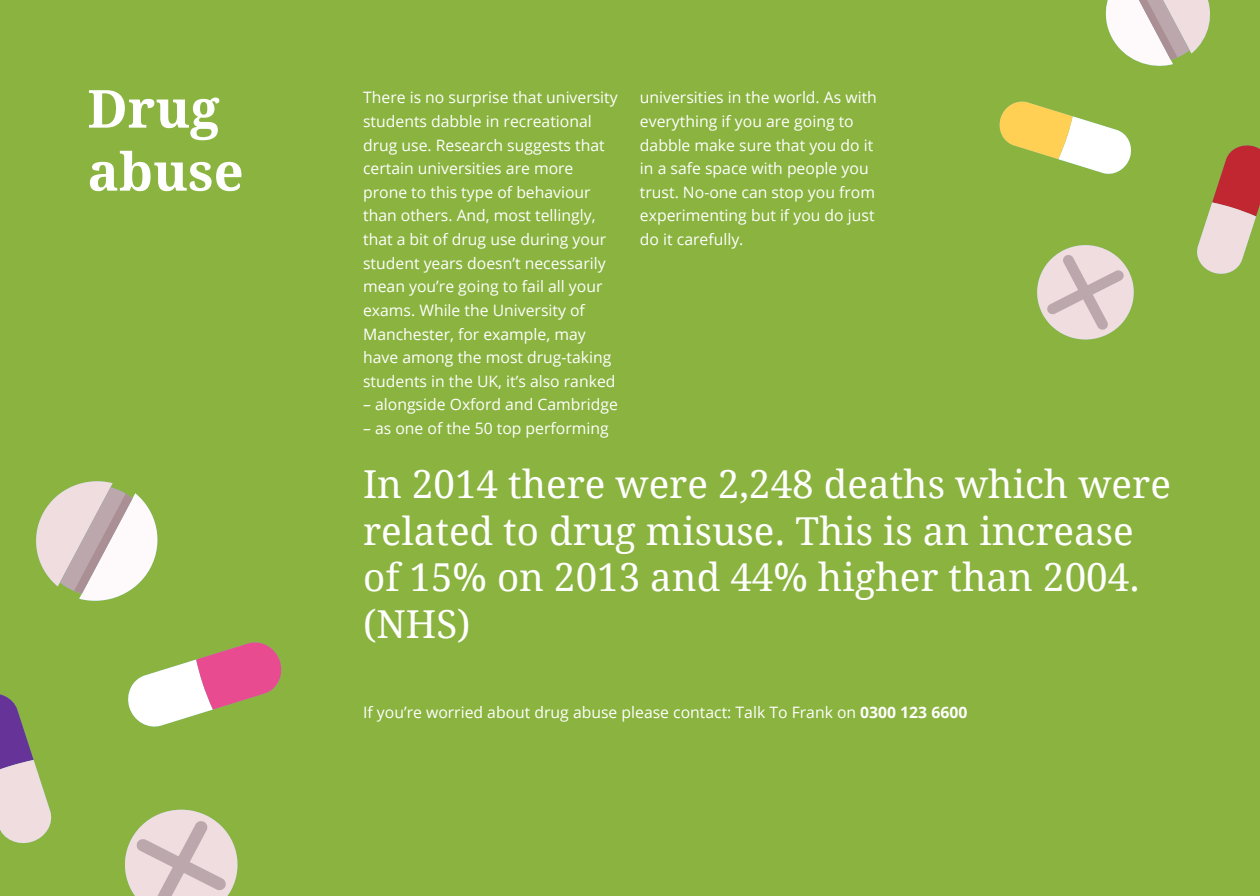
<style>
.page{position:relative;width:1260px;height:896px;background:#8ab33f}
.page>*{position:absolute;margin:0;border:0;box-sizing:border-box;transform-origin:0 0}
.t1{font:700 52.5px/63px "Droid Serif";color:#fff}
.t2{font:38.5px/46.4px "Droid Serif";color:#fff}
.t3{font:15.75px/23.6px "Open Sans";color:#fff}
.s1{font-weight:700}
</style>
<div class="page">
<svg style="left:999px;top:101px;width:132px;height:73px"></svg>
<svg style="left:1197px;top:145px;width:63px;height:129px"></svg>
<svg style="left:1037px;top:245px;width:97px;height:95px"></svg>
<svg style="left:1105px;top:0;width:105px;height:66px"></svg>
<svg style="left:128px;top:642px;width:154px;height:85px"></svg>
<svg style="left:0;top:694px;width:52px;height:150px"></svg>
<svg style="left:124px;top:809px;width:114px;height:87px"></svg>
<svg style="left:36px;top:481px;width:122px;height:120px"></svg>
<h1 class="t1" style="left:88px;top:78px;width:158px">Drug abuse</h1>
<p class="t3" style="left:363px;top:85px;width:256px">There is no surprise that university students dabble in recreational drug use. Research suggests that certain universities are more prone to this type of behaviour than others. And, most tellingly, that a bit of drug use during your student years doesn’t necessarily mean you’re going to fail all your exams. While the University of<br>Manchester, for example, may have among the most drug-taking students in the UK, it’s also ranked</p>
<p class="t3" style="left:363px;top:392px;width:256px">– alongside Oxford and Cambridge</p>
<p class="t3" style="left:363px;top:416px;width:247px">– as one of the 50 top performing</p>
<h2 class="t2" style="left:363px;top:462px;width:809px">In 2014 there were 2,248 deaths which were related to drug misuse. This is an increase of 15% on 2013 and 44% higher than 2004. (NHS)</h2>
<p class="t3" style="left:640px;top:85px;width:239px">universities in the world. As with everything if you are going to dabble make sure that you do it in a safe space with people you trust. No-one can stop you from experimenting but if you do just do it carefully.</p>
<p class="t3" style="left:363px;top:700px;width:606px">If you’re worried about drug abuse please contact: Talk To Frank on <span class="s1">0300 123 6600</span></p>
</div>
